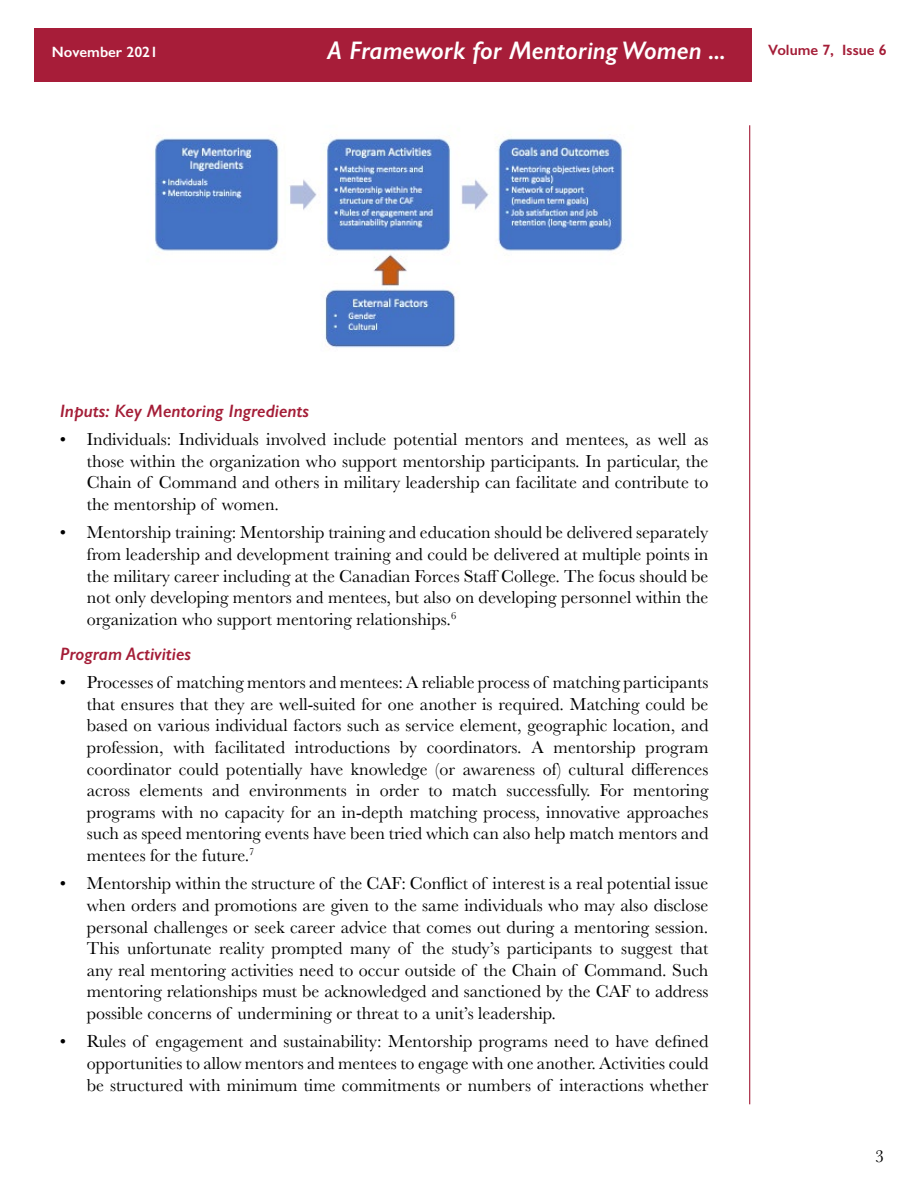
<style>
.page{position:relative;width:918px;height:1188px;background:#fff}
.page>*{position:absolute;margin:0;border:0;box-sizing:border-box;transform-origin:0 0}
.t1{font:italic 600 25.5px "Gill Sans";color:#fff}
.t2{font:18px/21.6px "Baskerville";color:#000;text-align:justify}
.t3{font:italic 600 18px "Gill Sans";color:#a41d37}
.t4{font:600 15px "Gill Sans";color:#a41d37}
.t5{font:600 15px "Gill Sans";color:#fff}
</style>
<div class="page">
<div style="left:34px;top:28px;width:718px;height:54px;background:#a71d39"></div>
<hr style="left:749px;top:125px;width:1px;height:979px;background:#a41d37">
<img style="left:153px;top:138px;width:470px;height:211px">
<p class="t5" style="left:52px;top:43px;width:108px">November 2021</p>
<h1 class="t1" style="left:327px;top:35px;width:400px">A Framework for Mentoring Women ...</h1>
<p class="t4" style="left:768px;top:41px;width:120px">Volume 7, Issue 6</p>
<p class="t3" style="left:60px;top:400px;width:251px">Inputs: Key Mentoring Ingredients</p>
<p class="t2" style="left:87px;top:429px;width:623px;text-indent:-27px">• Individuals: Individuals involved include potential mentors and mentees, as well as those within the organization who support mentorship participants. In particular, the Chain of Command and others in military leadership can facilitate and contribute to the mentorship of women.</p>
<p class="t2" style="left:87px;top:522px;width:623px;text-indent:-27px">• Mentorship training: Mentorship training and education should be delivered separately from leadership and development training and could be delivered at multiple points in the military career including at the Canadian Forces Staff College. The focus should be not only developing mentors and mentees, but also on developing personnel within the organization who support mentoring relationships.<sup>6</sup></p>
<p class="t3" style="left:60px;top:643px;width:133px">Program Activities</p>
<p class="t2" style="left:87px;top:672px;width:623px;text-indent:-27px">• Processes of matching mentors and mentees: A reliable process of matching participants that ensures that they are well-suited for one another is required. Matching could be based on various individual factors such as service element, geographic location, and profession, with facilitated introductions by coordinators. A mentorship program coordinator could potentially have knowledge (or awareness of) cultural differences across elements and environments in order to match successfully. For mentoring programs with no capacity for an in-depth matching process, innovative approaches such as speed mentoring events have been tried which can also help match mentors and mentees for the future.<sup>7</sup></p>
<p class="t2" style="left:87px;top:873px;width:623px;text-indent:-27px">• Mentorship within the structure of the CAF: Conflict of interest is a real potential issue when orders and promotions are given to the same individuals who may also disclose personal challenges or seek career advice that comes out during a mentoring session.<br>This unfortunate reality prompted many of the study’s participants to suggest that any real mentoring activities need to occur outside of the Chain of Command. Such mentoring relationships must be acknowledged and sanctioned by the CAF to address possible concerns of undermining or threat to a unit’s leadership.</p>
<p class="t2" style="left:87px;top:1031px;width:623px;text-indent:-27px">• Rules of engagement and sustainability: Mentorship programs need to have defined opportunities to allow mentors and mentees to engage with one another. Activities could be structured with minimum time commitments or numbers of interactions whether</p>
<p class="t2" style="left:875px;top:1145px;width:10px">3</p>
</div>
